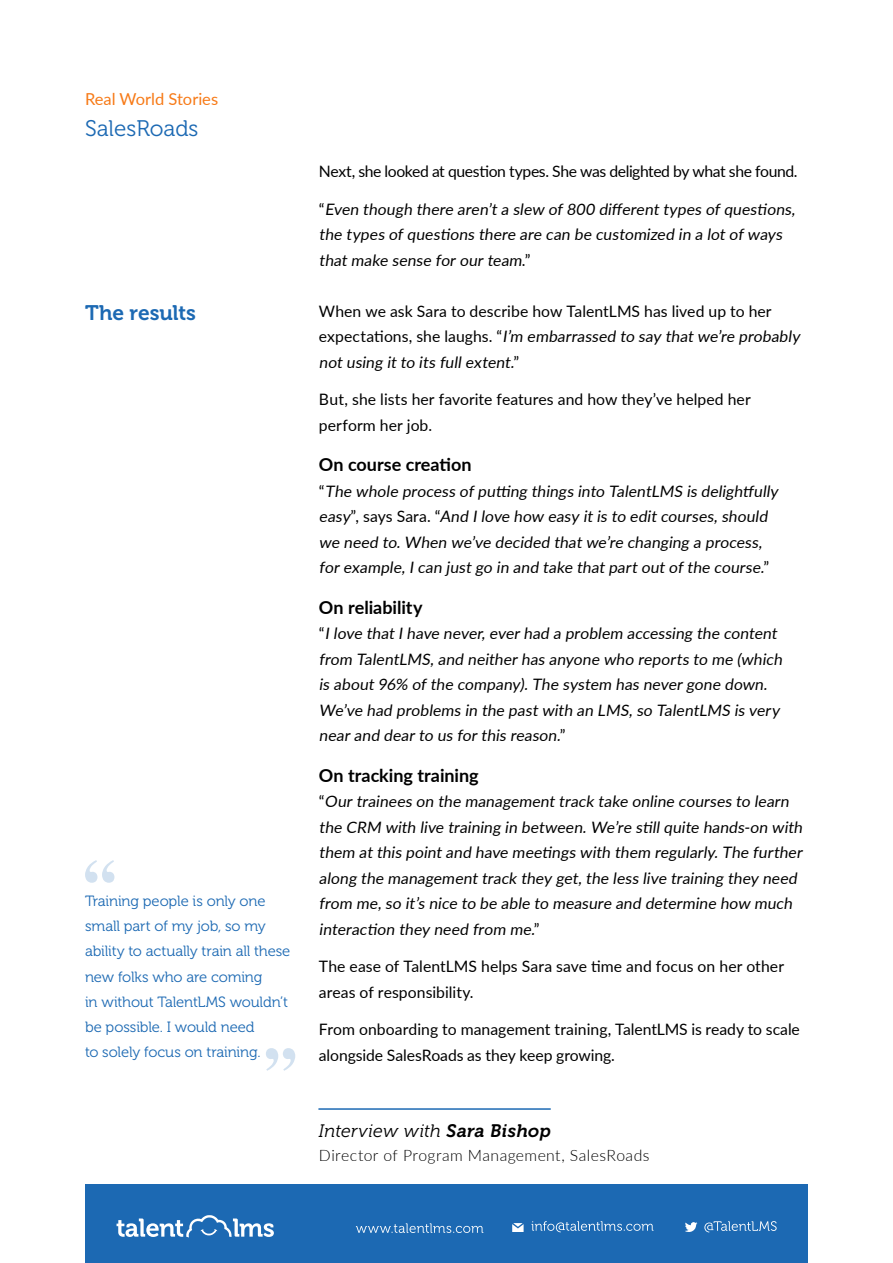
<style>
.page{position:relative;width:893px;height:1263px;background:#fff}
.page>*{position:absolute;margin:0;border:0;box-sizing:border-box;transform-origin:0 0}
.t1{font:22.5px "Museo 300";color:#1c69b3}
.t2{font:21px "Museo 700";letter-spacing:-.005em;color:#1c69b3}
.t3{font:700 18px "Lato";color:#000}
.t4{font:italic 18px "Museo 300";letter-spacing:.01em;color:#000}
.t5{font:16.5px "Lato";color:#f77a17}
.t6{font:15.75px/25.5px "Lato";color:#000}
.t7{font:15.75px "Lato";letter-spacing:-.025em;color:#000}
.t8{font:300 15.75px "Lato";letter-spacing:.025em;color:#000}
.t9{font:14.85px/25.2px "Museo 300";letter-spacing:-.01em;color:#1c69b3}
.s1{font-family:"Museo 700"}
</style>
<div class="page">
<svg style="left:85px;top:860px;width:29px;height:23px"></svg>
<svg style="left:266px;top:1048px;width:29px;height:23px"></svg>
<div style="left:85px;top:1184px;width:723px;height:79px;background:#1c69b3"></div>
<svg style="left:117px;top:1215px;width:157px;height:22px"></svg>
<svg style="left:704px;top:1221px;width:73px;height:11px"></svg>
<svg style="left:685px;top:1222px;width:12px;height:10px"></svg>
<svg style="left:531px;top:1221px;width:122px;height:11px"></svg>
<svg style="left:512px;top:1223px;width:12px;height:9px"></svg>
<svg style="left:356px;top:1223px;width:127px;height:10px"></svg>
<hr style="left:319px;top:1108px;width:231px;height:2px;background:#1c69b3">
<p class="t5" style="left:85px;top:87px;width:135px">Real World Stories</p>
<h1 class="t1" style="left:85px;top:116px;width:115px">SalesRoads</h1>
<h2 class="t2" style="left:85px;top:301px;width:113px">The results</h2>
<p class="t9" style="left:85px;top:888px;width:207px">Training people is only one small part of my job, so my ability to actually train all these new folks who are coming<br>in without TalentLMS wouldn’t be possible. I would need<br>to solely focus on training.</p>
<p class="t7" style="left:319px;top:160px;width:480px">Next, she looked at question types. She was delighted by what she found.</p>
<p class="t6" style="left:319px;top:196px;width:481px">“ Even though there aren’t a slew of 800 different types of questions, the types of questions there are can be customized in a lot of ways that make sense for our team.”</p>
<p class="t6" style="left:319px;top:298px;width:485px">When we ask Sara to describe how TalentLMS has lived up to her<br>ex p e cta ti o n s , s h e l a u g h s . “ I’m embarrassed to say that we’re probably not using it to its full extent.”</p>
<p class="t6" style="left:319px;top:386px;width:433px">But, she lists her favorite features and how they’ve helped her perform her job.</p>
<p class="t3" style="left:319px;top:451px;width:154px">On course creation</p>
<p class="t6" style="left:319px;top:478px;width:464px">“ The whole process of putting things into TalentLMS is delightfully easy”, s a y s S a r a . “And I love how easy it is to edit courses, should we need to. When we’ve decided that we’re changing a process, for example, I can just go in and take that part out of the course.”</p>
<p class="t3" style="left:319px;top:594px;width:105px">On reliability</p>
<p class="t6" style="left:319px;top:620px;width:468px">“ I love that I have never, ever had a problem accessing the content from TalentLMS, and neither has anyone who reports to me (which is about 96% of the company). The system has never gone down.<br>We’ve had problems in the past with an LMS, so TalentLMS is very near and dear to us for this reason.”</p>
<p class="t3" style="left:319px;top:762px;width:161px">On tracking training</p>
<p class="t6" style="left:319px;top:788px;width:488px">“ Our trainees on the management track take online courses to learn the CRM with live training in between. We’re still quite hands-on with them at this point and have meetings with them regularly. The further along the management track they get, the less live training they need from me, so it’s nice to be able to measure and determine how much interaction they need from me.”</p>
<p class="t6" style="left:319px;top:953px;width:467px">The ease of TalentLMS helps Sara save time and focus on her other areas of responsibility.</p>
<p class="t6" style="left:319px;top:1016px;width:483px">From onboarding to management training, TalentLMS is ready to scale alongside SalesRoads as they keep growing.</p>
<p class="t4" style="left:319px;top:1121px;width:234px">Interview with <span class="s1">Sara Bishop</span></p>
<p class="t8" style="left:319px;top:1145px;width:332px">Director of Program Management, SalesRoads</p>
</div>
